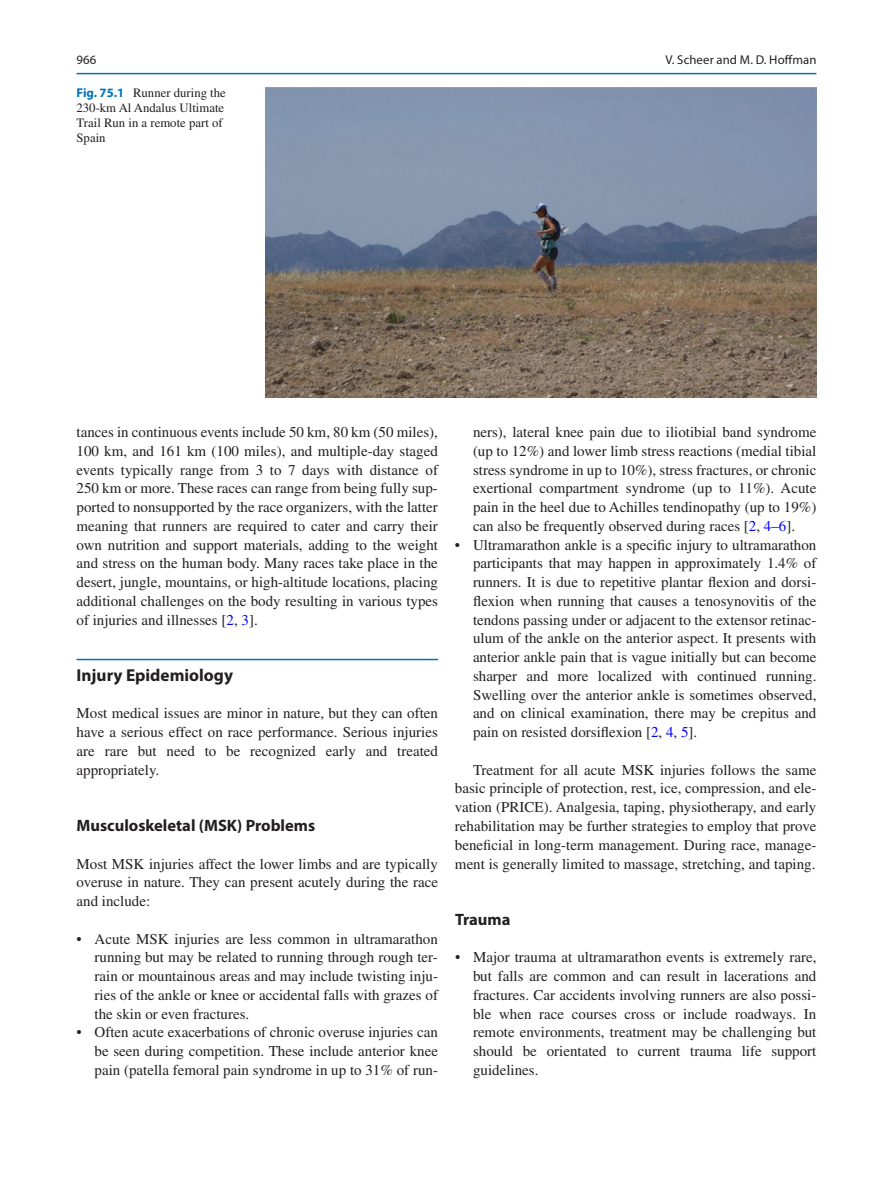
<style>
.page{position:relative;width:893px;height:1187px;background:#fff}
.page>*{position:absolute;margin:0;border:0;box-sizing:border-box;transform-origin:0 0}
.t1{font:700 17.25px "Rcytwm Myriad Pro";color:#231f20}
.t2{font:700 16.5px "Rcytwm Myriad Pro";color:#231f20}
.t3{font:15px/18.8px "Kbvqnf Times LT Std";color:#231f20;text-align:justify}
.t4{font:12.75px/15px "Kbvqnf Times LT Std";color:#231f20}
.t5{font:12.75px "Gjdgxq Myriad Pro";letter-spacing:.01em;color:#231f20}
.t6{font:12.75px "Hrjkrd Myriad Pro";color:#231f20}
.s1{font-family:"Rcytwm Myriad Pro";font-weight:700;color:#0073bc}
.s2{color:#00f}
</style>
<div class="page">
<hr style="left:77px;top:658px;width:361px;height:2px;background:#0073bc">
<img style="left:266px;top:88px;width:550px;height:309px">
<hr style="left:77px;top:73px;width:739px;height:1px;background:#0073bc">
<p class="t6" style="left:77px;top:52px;width:21px">966</p>
<p class="t4" style="left:77px;top:85px;width:151px"><span class="s1">Fig. 75.1</span> Runner during the<br>230-km Al Andalus Ultimate<br>Trail Run in a remote part of<br>Spain</p>
<p class="t5" style="left:665px;top:52px;width:153px">V. Scheer and M. D. Hoffman</p>
<p class="t3" style="left:77px;top:422px;width:363px">tances in continuous events include 50 km, 80 km (50 miles), 100 km, and 161 km (100 miles), and multiple-day staged events typically range from 3 to 7 days with distance of 250 km or more. These races can range from being fully sup&shy;ported to nonsupported by the race organizers, with the latter meaning that runners are required to cater and carry their own nutrition and support materials, adding to the weight and stress on the human body. Many races take place in the desert, jungle, mountains, or high-altitude locations, placing additional challenges on the body resulting in various types of injuries and illnesses [<span class="s2">2</span>, <span class="s2">3</span>].</p>
<p class="t1" style="left:77px;top:663px;width:158px">Injury Epidemiology</p>
<p class="t3" style="left:77px;top:704px;width:363px">Most medical issues are minor in nature, but they can often have a serious effect on race performance. Serious injuries are rare but need to be recognized early and treated appropriately.</p>
<p class="t2" style="left:77px;top:814px;width:240px">Musculoskeletal (MSK) Problems</p>
<p class="t3" style="left:77px;top:854px;width:363px">Most MSK injuries affect the lower limbs and are typically overuse in nature. They can present acutely during the race and include:</p>
<p class="t3" style="left:95px;top:929px;width:345px;text-indent:-18px">• Acute MSK injuries are less common in ultramarathon running but may be related to running through rough ter&shy;rain or mountainous areas and may include twisting inju&shy;ries of the ankle or knee or accidental falls with grazes of the skin or even fractures.</p>
<p class="t3" style="left:95px;top:1022px;width:345px;text-indent:-18px">• Often acute exacerbations of chronic overuse injuries can be seen during competition. These include anterior knee pain (patella femoral pain syndrome in up to 31% of run-</p>
<p class="t3" style="left:473px;top:422px;width:345px">ners), lateral knee pain due to iliotibial band syndrome (up to 12%) and lower limb stress reactions (medial tibial stress syndrome in up to 10%), stress fractures, or chronic exertional compartment syndrome (up to 11%). Acute pain in the heel due to Achilles tendinopathy (up to 19%) can also be frequently observed during races [<span class="s2">2</span>, <span class="s2">4</span>–<span class="s2">6</span>].</p>
<p class="t3" style="left:473px;top:535px;width:345px;text-indent:-18px">• Ultramarathon ankle is a specific injury to ultramarathon participants that may happen in approximately 1.4% of runners. It is due to repetitive plantar flexion and dorsi&shy;flexion when running that causes a tenosynovitis of the tendons passing under or adjacent to the extensor retinac&shy;ulum of the ankle on the anterior aspect. It presents with anterior ankle pain that is vague initially but can become sharper and more localized with continued running.<br>Swelling over the anterior ankle is sometimes observed, and on clinical examination, there may be crepitus and pain on resisted dorsiflexion [<span class="s2">2</span>, <span class="s2">4</span>, <span class="s2">5</span>].</p>
<p class="t3" style="left:455px;top:760px;width:363px;text-indent:18px">Treatment for all acute MSK injuries follows the same basic principle of protection, rest, ice, compression, and ele&shy;vation (PRICE). Analgesia, taping, physiotherapy, and early rehabilitation may be further strategies to employ that prove beneficial in long-term management. During race, manage&shy;ment is generally limited to massage, stretching, and taping.</p>
<p class="t2" style="left:455px;top:908px;width:57px">Trauma</p>
<p class="t3" style="left:473px;top:947px;width:345px;text-indent:-18px">• Major trauma at ultramarathon events is extremely rare, but falls are common and can result in lacerations and fractures. Car accidents involving runners are also possi&shy;ble when race courses cross or include roadways. In remote environments, treatment may be challenging but should be orientated to current trauma life support guidelines.</p>
</div>
